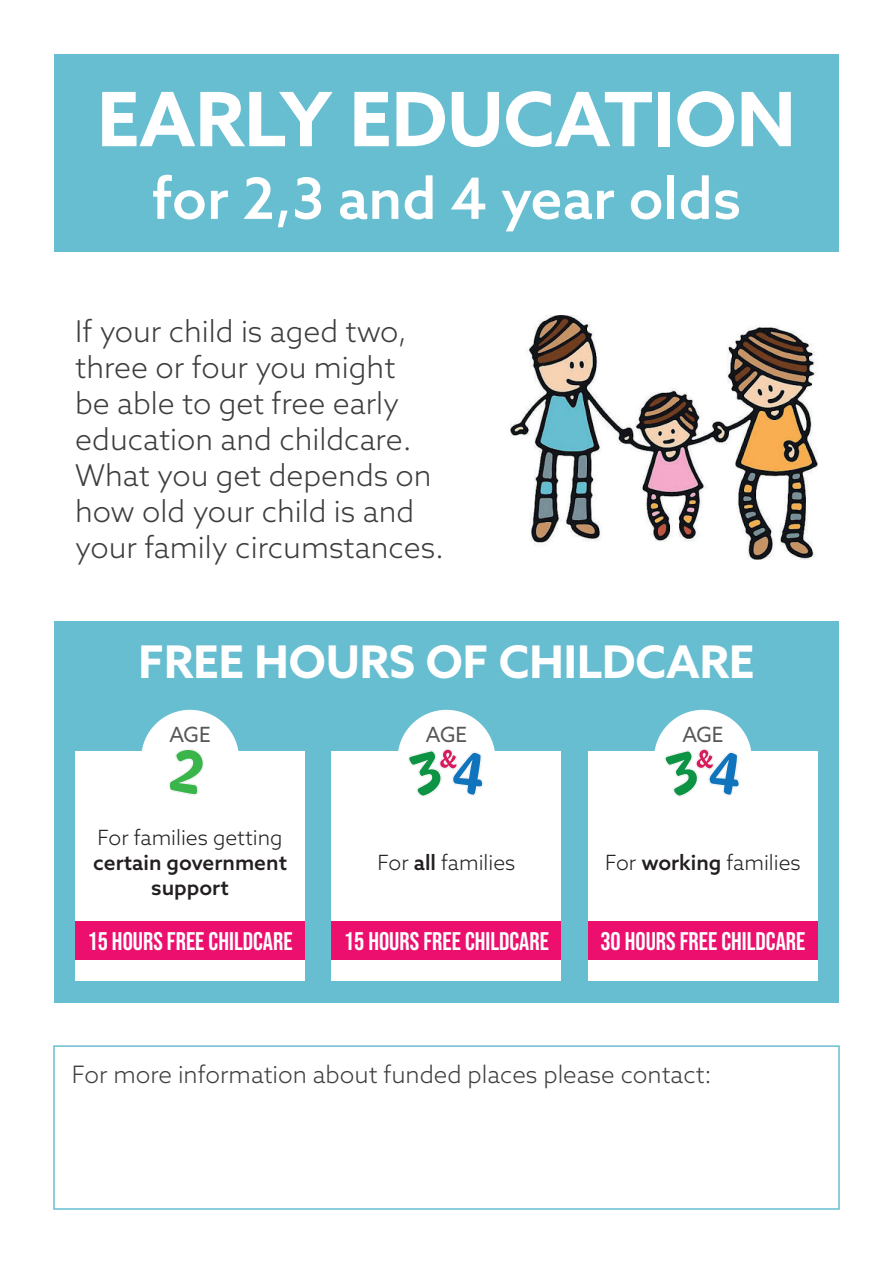
<style>
.page{position:relative;width:893px;height:1263px;background:#fff}
.page>*{position:absolute;margin:0;border:0;box-sizing:border-box;transform-origin:0 0}
.t1{font:700 75px "Azo Sans";color:#fff}
.t2{font:500 57px "Azo Sans";color:#fff}
.t3{font:700 45px "Azo Sans";color:#fff}
.t4{font:300 30px/36px "Azo Sans";color:#3e3e3f}
.t5{font:25.5px "Bebas Neue";color:#fff}
.t6{font:300 24px "Azo Sans";color:#3e3e3f}
.t7{font:300 21px "Azo Sans";color:#231f20}
.t8{font:500 21px/25.2px "Azo Sans";color:#231f20;text-align:center}
.t9{font:21px "Azo Sans";letter-spacing:-.01em;color:#57585a}
.s1{font-weight:500}
</style>
<div class="page">
<div style="left:54px;top:54px;width:785px;height:198px;background:#67bed1"></div>
<img style="left:510px;top:316px;width:308px;height:244px">
<div style="left:54px;top:621px;width:785px;height:381px;background:#67bed1"></div>
<div style="left:75px;top:751px;width:230px;height:230px;background:#fff"></div>
<div style="left:141px;top:710px;width:98px;height:98px;background:#fff;border-radius:50%"></div>
<svg style="left:169px;top:749px;width:35px;height:46px"></svg>
<div style="left:75px;top:921px;width:230px;height:39px;background:#ec0f6e"></div>
<div style="left:332px;top:751px;width:229px;height:230px;background:#fff"></div>
<div style="left:588px;top:751px;width:230px;height:230px;background:#fff"></div>
<div style="left:398px;top:710px;width:97px;height:98px;background:#fff;border-radius:50%"></div>
<svg style="left:408px;top:748px;width:75px;height:49px"></svg>
<div style="left:332px;top:921px;width:229px;height:39px;background:#ec0f6e"></div>
<div style="left:654px;top:710px;width:98px;height:98px;background:#fff;border-radius:50%"></div>
<svg style="left:664px;top:748px;width:76px;height:49px"></svg>
<div style="left:588px;top:921px;width:230px;height:39px;background:#ec0f6e"></div>
<div style="left:53px;top:1045px;width:787px;height:165px;border:2px solid #67bed1"></div>
<h1 class="t1" style="left:97px;top:70px;width:700px">EARLY EDUCATION</h1>
<h2 class="t2" style="left:152px;top:161px;width:591px">for 2,3 and 4 year olds</h2>
<p class="t4" style="left:75px;top:313px;width:370px">If your child is aged two, three or four you might<br>be able to get free early education and childcare.<br>What you get depends on how old your child is and your family circumstances.</p>
<h3 class="t3" style="left:139px;top:632px;width:617px">FREE HOURS OF CHILDCARE</h3>
<p class="t9" style="left:169px;top:721px;width:43px">AGE</p>
<p class="t7" style="left:98px;top:824px;width:187px">For families getting</p>
<p class="t8" style="left:93px;top:850px;width:195px">certain government support</p>
<p class="t5" style="left:87px;top:927px;width:207px">15 HOURS FREE CHILDCARE</p>
<p class="t9" style="left:426px;top:721px;width:43px">AGE</p>
<p class="t9" style="left:682px;top:721px;width:43px">AGE</p>
<p class="t7" style="left:378px;top:849px;width:139px">For <span class="s1">all</span> families</p>
<p class="t7" style="left:605px;top:849px;width:197px">For <span class="s1">working</span> families</p>
<p class="t5" style="left:344px;top:927px;width:207px">15 HOURS FREE CHILDCARE</p>
<p class="t5" style="left:600px;top:927px;width:207px">30 HOURS FREE CHILDCARE</p>
<p class="t6" style="left:72px;top:1059px;width:642px">For more information about funded places please contact:</p>
</div>
